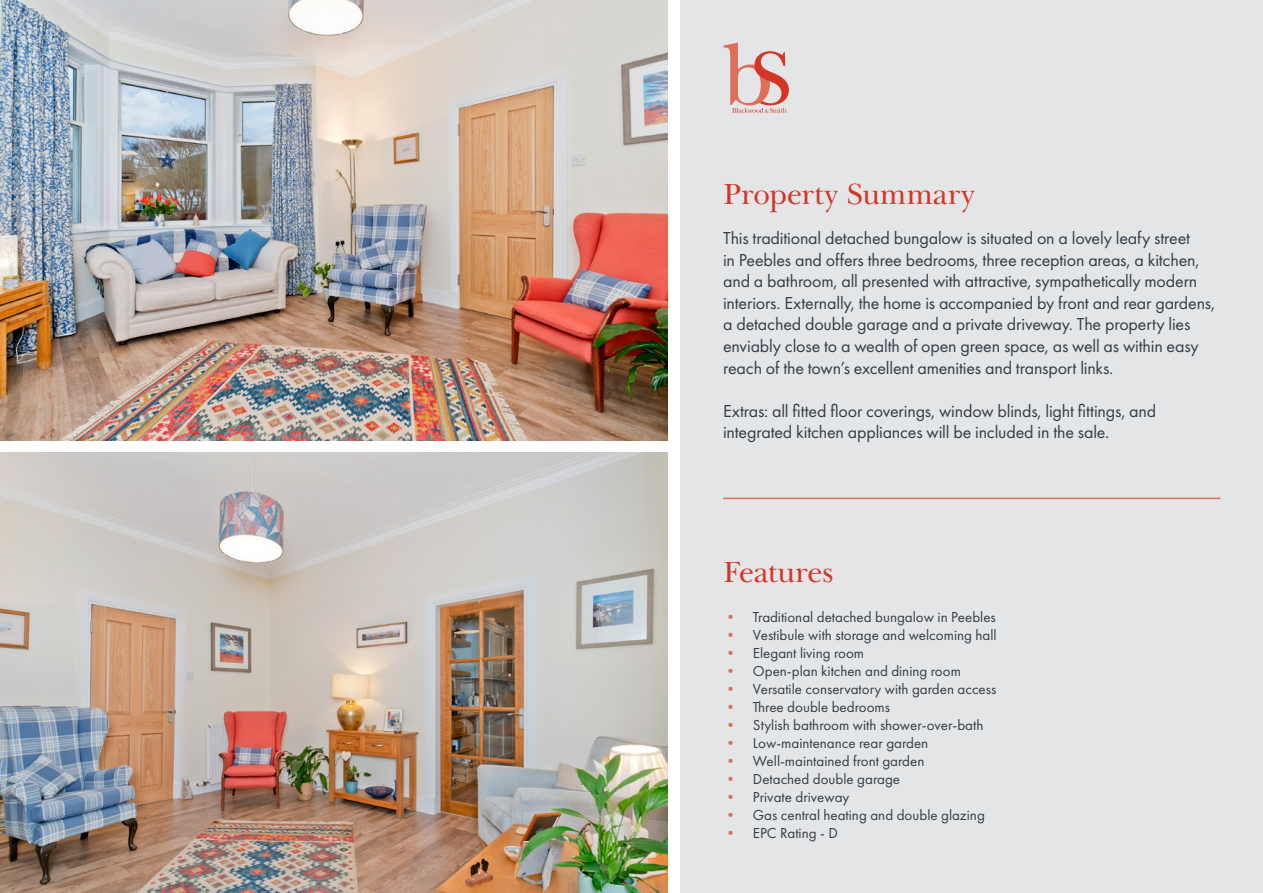
<style>
.page{position:relative;width:1263px;height:893px;background:#fff}
.page>*{position:absolute;margin:0;border:0;box-sizing:border-box;transform-origin:0 0}
.Headline{font:30px "New Baskerville IT Cby BT";letter-spacing:-.005em;color:#d43527}
.Subheadline{font:18px/21.6px "Futura PT";letter-spacing:-.01em;color:#333e48}
.t1{font:15px "Futura PT";color:#333e48}
.s1{color:#e06d57}
</style>
<div class="page">
<div style="left:680px;top:0;width:583px;height:893px;background:#e4e5e6"></div>
<svg style="left:723px;top:43px;width:66px;height:70px"></svg>
<img style="left:0;top:453px;width:667px;height:440px">
<img style="left:0;top:0;width:667px;height:440px">
<hr style="left:723px;top:498px;width:497px;height:1px;background:#e06d57">
<p class="Headline" style="left:723px;top:176px;width:254px">Property Summary</p>
<p class="Subheadline" style="left:723px;top:227px;width:494px">This traditional detached bungalow is situated on a lovely leafy street<br>in Peebles and offers three bedrooms, three reception areas, a kitchen, and a bathroom, all presented with attractive, sympathetically modern interiors. Externally, the home is accompanied by front and rear gardens, a detached double garage and a private driveway. The property lies enviably close to a wealth of open green space, as well as within easy reach of the town’s excellent amenities and transport links.</p>
<p class="Subheadline" style="left:723px;top:400px;width:435px">Extras: all fitted floor coverings, window blinds, light fittings, and integrated kitchen appliances will be included in the sale.</p>
<p class="Headline" style="left:723px;top:553px;width:112px">Features</p>
<p class="t1" style="left:723px;top:609px;width:274px"><span class="s1">•</span> Traditional detached bungalow in Peebles</p>
<p class="t1" style="left:723px;top:627px;width:275px"><span class="s1">•</span> Vestibule with storage and welcoming hall</p>
<p class="t1" style="left:723px;top:645px;width:143px"><span class="s1">•</span> Elegant living room</p>
<p class="t1" style="left:723px;top:663px;width:239px"><span class="s1">•</span> Open-plan kitchen and dining room</p>
<p class="t1" style="left:723px;top:681px;width:275px"><span class="s1">•</span> Versatile conservatory with garden access</p>
<p class="t1" style="left:723px;top:699px;width:168px"><span class="s1">•</span> Three double bedrooms</p>
<p class="t1" style="left:723px;top:717px;width:262px"><span class="s1">•</span> Stylish bathroom with shower-over-bath</p>
<p class="t1" style="left:723px;top:735px;width:207px"><span class="s1">•</span> Low-maintenance rear garden</p>
<p class="t1" style="left:723px;top:753px;width:203px"><span class="s1">•</span> Well-maintained front garden</p>
<p class="t1" style="left:723px;top:771px;width:178px"><span class="s1">•</span> Detached double garage</p>
<p class="t1" style="left:723px;top:789px;width:128px"><span class="s1">•</span> Private driveway</p>
<p class="t1" style="left:723px;top:807px;width:263px"><span class="s1">•</span> Gas central heating and double glazing</p>
<p class="t1" style="left:723px;top:825px;width:116px"><span class="s1">•</span> EPC Rating - D</p>
</div>
